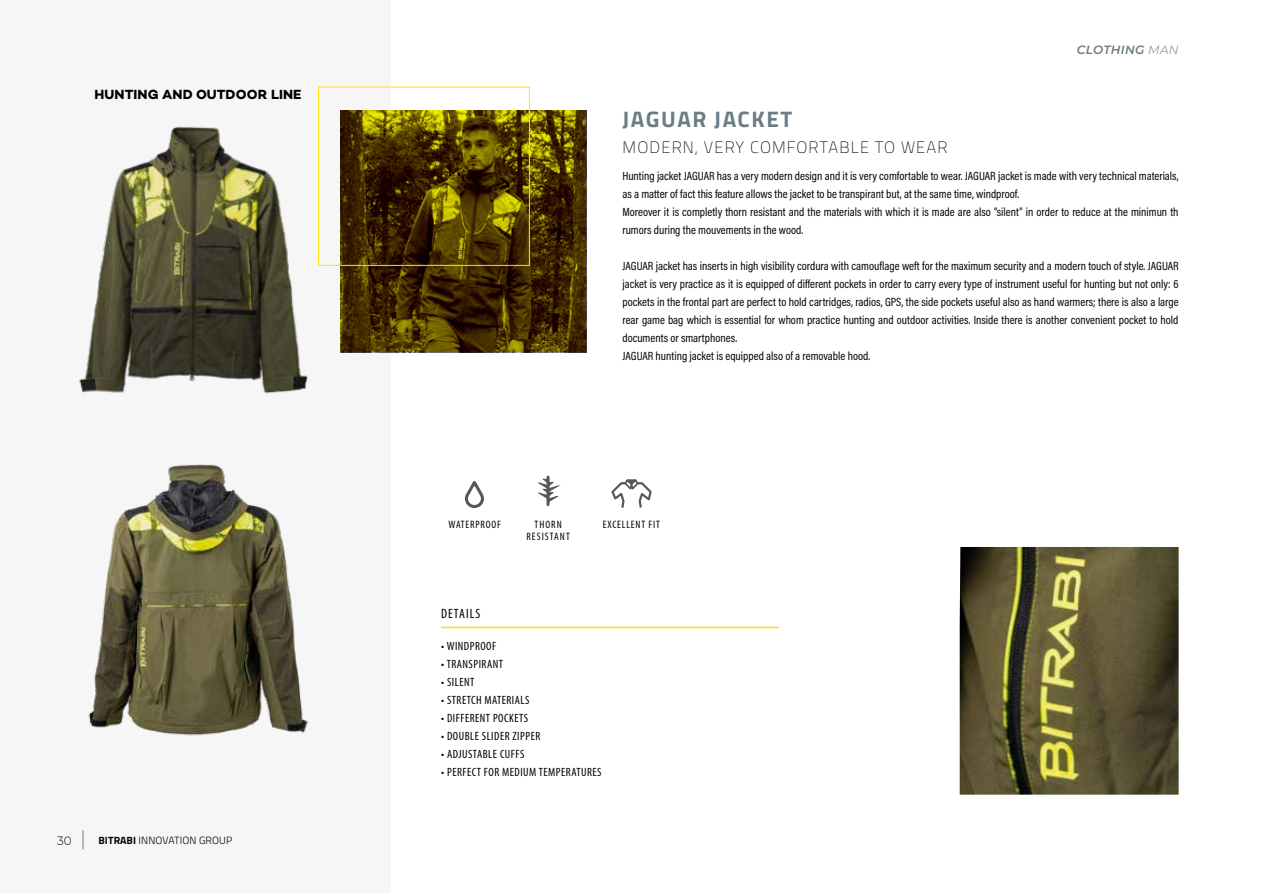
<style>
.page{position:relative;width:1263px;height:893px;background:#fff}
.page>*{position:absolute;margin:0;border:0;box-sizing:border-box;transform-origin:0 0}
.t1{font:700 22.5px "Titillium";letter-spacing:.07em;color:#6c7c85}
.t2{font:100 16.5px "Titillium";letter-spacing:.07em;color:#000}
.t3{font:700 13.5px "Campton";letter-spacing:.01em;color:#000}
.t4{font:condensed 13.5px "Myriad Pro";letter-spacing:.075em;color:#000}
.t5{font:12px/18px "Acumin Pro Cond";color:#000}
.t6{font:condensed 12px "Myriad Pro";letter-spacing:.04em;color:#000}
.t7{font:italic 600 12px "Montserrat";letter-spacing:.025em;color:#6c7c85}
.t8{font:300 12px "Montserrat";color:#000}
.t9{font:condensed 10.8px "Myriad Pro";letter-spacing:.075em;color:#000}
.t10{font:condensed 10.8px/12px "Myriad Pro";letter-spacing:.095em;color:#000;text-align:center}
.t11{font:300 10.5px "Titillium";letter-spacing:.01em;color:#000}
.s1{font-weight:700}
.s2{font-weight:300}
</style>
<div class="page">
<div style="left:0;top:0;width:391px;height:893px;background:#f6f6f6"></div>
<svg style="left:83px;top:830px;width:1px;height:19px"></svg>
<hr style="left:441px;top:627px;width:338px;height:1px;background:#ffe200">
<img style="left:960px;top:547px;width:218px;height:248px">
<img style="left:88px;top:464px;width:220px;height:272px">
<img style="left:79px;top:126px;width:229px;height:268px">
<svg style="left:546px;top:477px;width:4px;height:28px"></svg>
<svg style="left:538px;top:478px;width:20px;height:24px"></svg>
<svg style="left:464px;top:481px;width:20px;height:27px"></svg>
<svg style="left:611px;top:479px;width:41px;height:29px"></svg>
<div style="left:318px;top:87px;width:212px;height:179px;border:1px solid #ffe200"></div>
<svg style="left:341px;top:111px;width:245px;height:241px;background:#4d3700"></svg>
<p class="t3" style="left:94px;top:86px;width:208px">HUNTING AND OUTDOOR LINE</p>
<p class="t8" style="left:57px;top:833px;width:16px">30</p>
<p class="t11" style="left:98px;top:832px;width:135px"><span class="s1">BITRABI</span> INNOVATION GROUP</p>
<h1 class="t1" style="left:623px;top:102px;width:171px">JAGUAR JACKET</h1>
<h2 class="t2" style="left:622px;top:135px;width:326px">MODERN, VERY COMFORTABLE TO WEAR</h2>
<p class="t7" style="left:1077px;top:41px;width:103px">CLOTHING <span class="s2">MAN</span></p>
<p class="t5" style="left:622px;top:167px;width:558px">Hunting jacket JAGUAR has a very modern design and it is very comfortable to wear. JAGUAR jacket is made with very technical materials, as a matter of fact this feature allows the jacket to be transpirant but, at the same time, windproof.<br>Moreover it is completly thorn resistant and the materials with which it is made are also “silent” in order to reduce at the minimun th rumors during the mouvements in the wood.</p>
<p class="t5" style="left:622px;top:257px;width:558px">JAGUAR jacket has inserts in high visibility cordura with camouflage weft for the maximum security and a modern touch of style. JAGUAR jacket is very practice as it is equipped of different pockets in order to carry every type of instrument useful for hunting but not only: 6 pockets in the frontal part are perfect to hold cartridges, radios, GPS, the side pockets useful also as hand warmers; there is also a large rear game bag which is essential for whom practice hunting and outdoor activities. Inside there is another convenient pocket to hold documents or smartphones.<br>JAGUAR hunting jacket is equipped also of a removable hood.</p>
<p class="t9" style="left:449px;top:518px;width:54px">WATERPROOF</p>
<p class="t10" style="left:526px;top:519px;width:45px">THORN<br>RESISTANT</p>
<p class="t9" style="left:603px;top:518px;width:58px">EXCELLENT FIT</p>
<p class="t4" style="left:441px;top:605px;width:41px">DETAILS</p>
<p class="t6" style="left:441px;top:639px;width:57px">• WINDPROOF</p>
<p class="t6" style="left:441px;top:657px;width:63px">• TRANSPIRANT</p>
<p class="t6" style="left:441px;top:675px;width:35px">• SILENT</p>
<p class="t6" style="left:441px;top:693px;width:90px">• STRETCH MATERIALS</p>
<p class="t6" style="left:441px;top:711px;width:88px">• DIFFERENT POCKETS</p>
<p class="t6" style="left:441px;top:729px;width:101px">• DOUBLE SLIDER ZIPPER</p>
<p class="t6" style="left:441px;top:747px;width:85px">• ADJUSTABLE CUFFS</p>
<p class="t6" style="left:441px;top:765px;width:162px">• PERFECT FOR MEDIUM TEMPERATURES</p>
</div>
